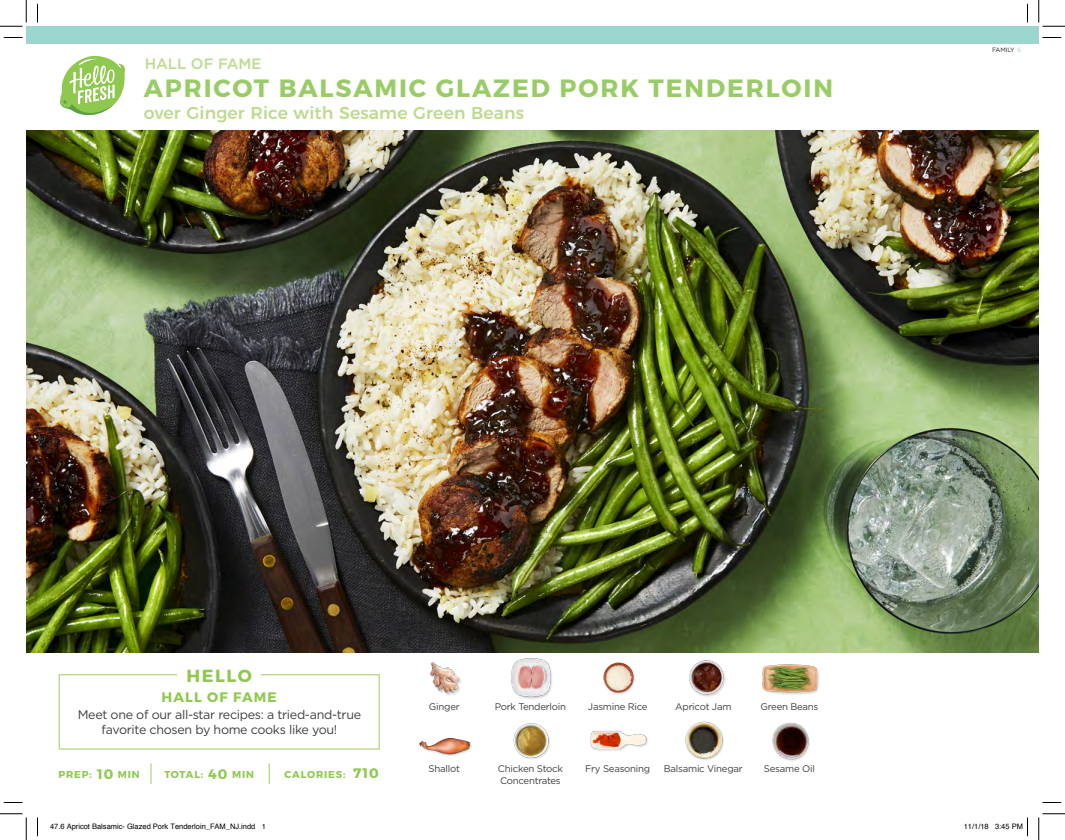
<style>
.page{position:relative;width:1065px;height:840px;background:#fff}
.page>*{position:absolute;margin:0;border:0;box-sizing:border-box;transform-origin:0 0}
.t1{font:700 25px "Montserrat";letter-spacing:.075em;color:#9c6}
.t2{font:700 17.5px "Montserrat";letter-spacing:.085em;color:#8fc84e}
.t3{font:500 17.25px "Montserrat";letter-spacing:.01em;color:#bedb8e}
.t4{font:500 15px "Gotham";color:#bedb8e}
.t5{font:700 13.75px "Montserrat";letter-spacing:.085em;color:#8fc84e}
.t6{font:12.5px/15px "Gotham";letter-spacing:-.025em;color:#3e3e3f;text-align:center}
.t7{font:700 10px "Montserrat";letter-spacing:.085em;color:#8fc84e}
.t8{font:9.62px/12px "Gotham";letter-spacing:-.025em;color:#3e3e3f}
.t9{font:7.5px "Helvetica";color:#000}
.t10{font:6.25px "Gotham";letter-spacing:-.025em;color:#231f20}
.s1{color:#9ad6cd}
</style>
<div class="page">
<svg style="left:58px;top:674px;width:322px;height:76px"></svg>
<hr style="left:150px;top:763px;width:2px;height:21px;background:#bedb8e">
<svg style="left:269px;top:763px;width:1px;height:21px"></svg>
<div style="left:26px;top:26px;width:1013px;height:18px;background:#9ad6cd"></div>
<svg style="left:60px;top:55px;width:65px;height:61px"></svg>
<img style="left:27px;top:131px;width:1012px;height:522px">
<img style="left:430px;top:662px;width:31px;height:34px">
<div style="left:419px;top:738px;width:54px;height:19px;background:#231f20;opacity:.2"></div>
<img style="left:419px;top:737px;width:51px;height:20px">
<img style="left:603px;top:662px;width:32px;height:33px">
<div style="left:590px;top:731px;width:59px;height:21px;background:#231f20;opacity:.2"></div>
<img style="left:590px;top:730px;width:57px;height:22px">
<div style="left:512px;top:658px;width:41px;height:42px;background:#231f20;opacity:.2"></div>
<img style="left:511px;top:658px;width:40px;height:39px">
<img style="left:513px;top:723px;width:37px;height:36px">
<img style="left:689px;top:660px;width:37px;height:37px">
<img style="left:685px;top:721px;width:39px;height:39px">
<div style="left:763px;top:665px;width:57px;height:31px;background:#231f20;opacity:.2"></div>
<img style="left:763px;top:664px;width:54px;height:32px">
<img style="left:772px;top:722px;width:38px;height:39px">
<svg style="left:4px;top:37px;width:18px;height:1px"></svg>
<svg style="left:1043px;top:37px;width:18px;height:1px"></svg>
<svg style="left:4px;top:802px;width:18px;height:1px"></svg>
<svg style="left:1043px;top:802px;width:18px;height:1px"></svg>
<svg style="left:37px;top:4px;width:1px;height:18px"></svg>
<svg style="left:37px;top:818px;width:1px;height:18px"></svg>
<svg style="left:1027px;top:4px;width:1px;height:18px"></svg>
<svg style="left:0;top:0;width:27px;height:27px"></svg>
<svg style="left:0;top:814px;width:27px;height:26px"></svg>
<svg style="left:1039px;top:0;width:26px;height:27px"></svg>
<svg style="left:1039px;top:814px;width:26px;height:26px"></svg>
<svg style="left:1027px;top:818px;width:1px;height:18px"></svg>
<h3 class="t4" style="left:145px;top:54px;width:118px">HALL OF FAME</h3>
<h1 class="t1" style="left:144px;top:73px;width:691px">APRICOT BALSAMIC GLAZED PORK TENDERLOIN</h1>
<h3 class="t3" style="left:144px;top:99px;width:382px">over Ginger Rice with Sesame Green Beans</h3>
<p class="t10" style="left:992px;top:46px;width:30px">FAMILY <span class="s1">6</span></p>
<h2 class="t2" style="left:187px;top:665px;width:67px">HELLO</h2>
<p class="t6" style="left:78px;top:707px;width:285px">Meet one of our all-star recipes: a tried-and-true favorite chosen by home cooks like you!</p>
<h3 class="t5" style="left:162px;top:689px;width:117px">HALL OF FAME</h3>
<h3 class="t5" style="left:97px;top:765px;width:18px">10</h3>
<h3 class="t5" style="left:208px;top:765px;width:21px">40</h3>
<h3 class="t5" style="left:353px;top:764px;width:27px">710</h3>
<p class="t7" style="left:118px;top:768px;width:23px">MIN</p>
<p class="t7" style="left:164px;top:768px;width:40px">TOTAL:</p>
<p class="t7" style="left:232px;top:768px;width:23px">MIN</p>
<p class="t7" style="left:285px;top:768px;width:62px">CALORIES:</p>
<p class="t7" style="left:59px;top:768px;width:35px">PREP:</p>
<p class="t8" style="left:429px;top:700px;width:32px">Ginger</p>
<p class="t8" style="left:429px;top:762px;width:33px">Shallot</p>
<p class="t8" style="left:495px;top:700px;width:73px">Pork Tenderloin</p>
<p class="t8" style="left:588px;top:700px;width:61px">Jasmine Rice</p>
<p class="t8" style="left:675px;top:700px;width:58px">Apricot Jam</p>
<p class="t8" style="left:760px;top:700px;width:59px">Green Beans</p>
<p class="t8" style="left:498px;top:762px;width:66px">Chicken Stock<br>Concentrates</p>
<p class="t8" style="left:585px;top:762px;width:67px">Fry Seasoning</p>
<p class="t8" style="left:664px;top:762px;width:80px">Balsamic Vinegar</p>
<p class="t8" style="left:764px;top:762px;width:52px">Sesame Oil</p>
<p class="t9" style="left:50px;top:820px;width:217px">47.6 Apricot Balsamic- Glazed Pork Tenderloin_FAM_NJ.indd 1</p>
<p class="t9" style="left:964px;top:820px;width:61px">11/1/18 3:45 PM</p>
</div>
